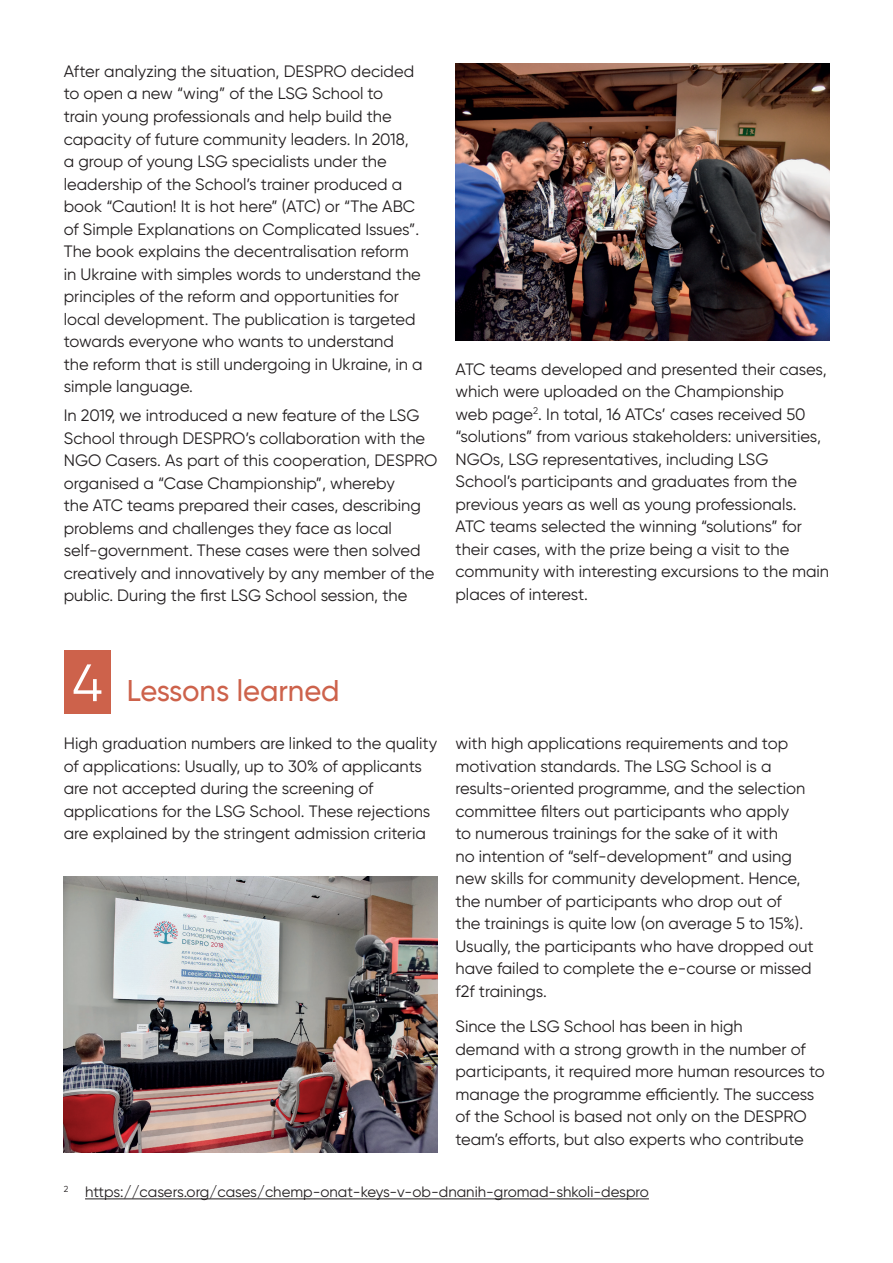
<style>
.page{position:relative;width:893px;height:1263px;background:#fff}
.page>*{position:absolute;margin:0;border:0;box-sizing:border-box;transform-origin:0 0}
.t1{font:500 30px "Gilroy";color:#cd624b}
.t2{font:16.5px/22.5px "Gilroy";color:#231f20}
.t3{font:15px "Gilroy";color:#231f20}
.s1{font-weight:400;font-size:52.5px;color:#fff}
</style>
<div class="page">
<div style="left:64px;top:650px;width:47px;height:64px;background:#cd624b"></div>
<img style="left:455px;top:64px;width:375px;height:276px">
<img style="left:64px;top:876px;width:374px;height:276px">
<hr style="left:85px;top:1198px;width:564px;height:1px;background:#231f20">
<p class="t2" style="left:64px;top:60px;width:360px">After analyzing the situation, DESPRO decided to open a new “wing” of the LSG School to<br>train young professionals and help build the capacity of future community leaders. In 2018, a group of young LSG specialists under the leadership of the School’s trainer produced a book “Caution! It is hot here” (ATC) or “The ABC of Simple Explanations on Complicated Issues”.<br>The book explains the decentralisation reform in Ukraine with simples words to understand the principles of the reform and opportunities for local development. The publication is targeted towards everyone who wants to understand the reform that is still undergoing in Ukraine, in a simple language.</p>
<p class="t2" style="left:64px;top:404px;width:375px">In 2019, we introduced a new feature of the LSG School through DESPRO’s collaboration with the NGO Casers. As part of this cooperation, DESPRO organised a “Case Championship”, whereby<br>the ATC teams prepared their cases, describing problems and challenges they face as local self-government. These cases were then solved creatively and innovatively by any member of the public. During the first LSG School session, the</p>
<p class="t2" style="left:455px;top:358px;width:375px">ATC teams developed and presented their cases, which were uploaded on the Championship<br>web page<sup>2</sup>. In total, 16 ATCs’ cases received 50 “solutions” from various stakeholders: universities, NGOs, LSG representatives, including LSG School’s participants and graduates from the previous years as well as young professionals.<br>ATC teams selected the winning “solutions” for their cases, with the prize being a visit to the community with interesting excursions to the main places of interest.</p>
<h1 class="t1" style="left:72px;top:672px;width:269px"><span class="s1">4</span> Lessons learned</h1>
<p class="t2" style="left:64px;top:732px;width:375px">High graduation numbers are linked to the quality of applications: Usually, up to 30% of applicants are not accepted during the screening of applications for the LSG School. These rejections are explained by the stringent admission criteria</p>
<p class="t2" style="left:455px;top:732px;width:360px">with high applications requirements and top motivation standards. The LSG School is a results-oriented programme, and the selection committee filters out participants who apply<br>to numerous trainings for the sake of it with<br>no intention of “self-development” and using new skills for community development. Hence, the number of participants who drop out of<br>the trainings is quite low (on average 5 to 15%).<br>Usually, the participants who have dropped out have failed to complete the e-course or missed f2f trainings.</p>
<p class="t2" style="left:455px;top:1015px;width:371px">Since the LSG School has been in high<br>demand with a strong growth in the number of participants, it required more human resources to manage the programme efficiently. The success of the School is based not only on the DESPRO team’s efforts, but also experts who contribute</p>
<p class="t3" style="left:64px;top:1183px;width:587px"><sup>2</sup> https://casers.org/cases/chemp-onat-keys-v-ob-dnanih-gromad-shkoli-despro</p>
</div>
